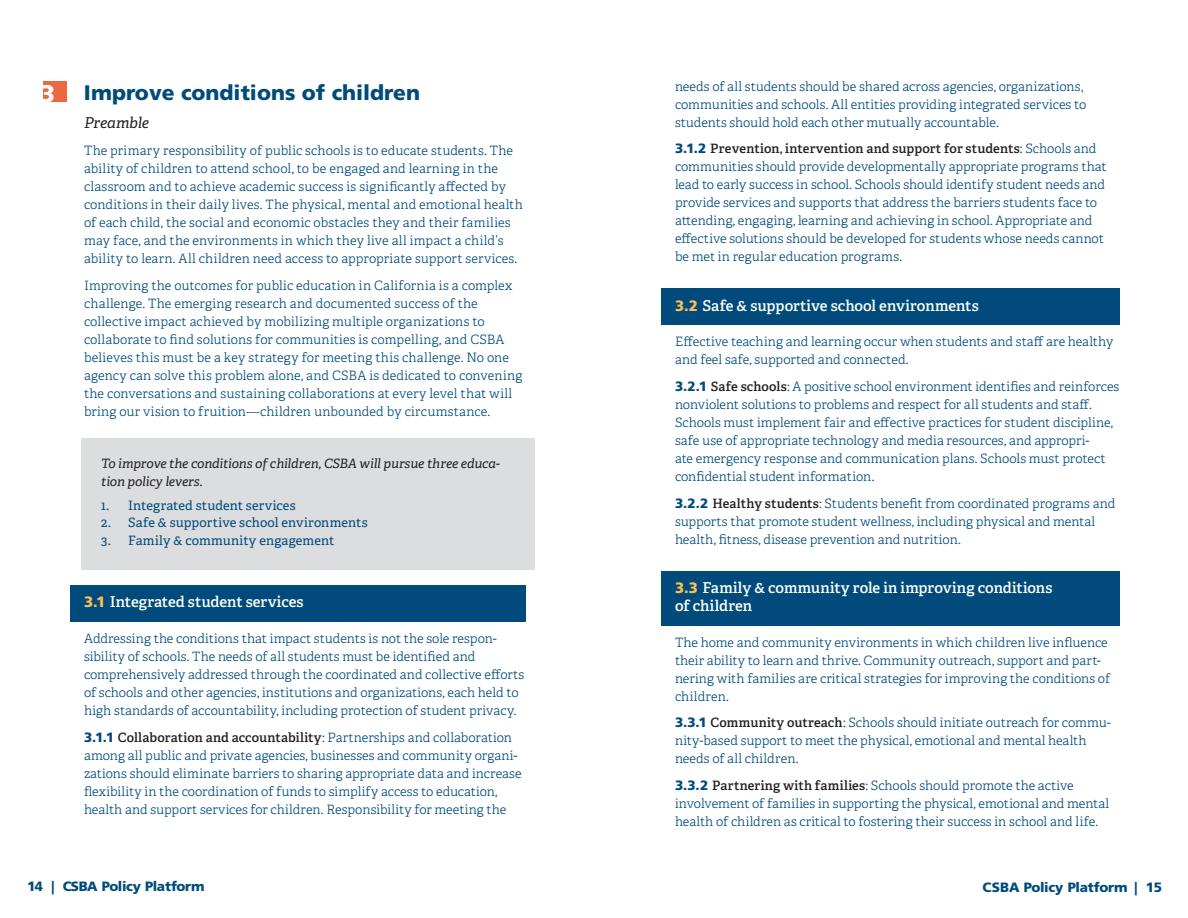
<style>
.page{position:relative;width:1188px;height:918px;background:#fff}
.page>*{position:absolute;margin:0;border:0;box-sizing:border-box;transform-origin:0 0}
.Header-print{font:900 24px "Frutiger LT Std";color:#fff}
.Subhead__Pillars{font:900 21px "Frutiger LT Std";color:#004b7b}
.Levers__shaded{font:600 15px/18px "Adelle";color:#fff}
.Indented_Italic_Subh{font:italic 15px "Adelle";letter-spacing:-.005em;color:#231f20}
.t1{font:900 13.5px "Frutiger LT Std";letter-spacing:-.025em;color:#004b7b}
._1_Indented_Body_Nes{font:300 12.9px/18px "Adelle";color:#004b7b}
.Indented_Body_2{font:300 12.9px/18px "Adelle";letter-spacing:.01em;color:#004b7b}
.t2{font:12.9px "Adelle";letter-spacing:.01em;color:#004b7b}
.Subhead_Italic{font:italic 12.9px/17.2px "Adelle";letter-spacing:-.01em;color:#231f20}
.s1{font-family:"Frutiger LT Std";font-weight:900;color:#fdbe56}
.s2{font-family:"Frutiger LT Std";font-weight:900;font-size:13.5px}
.s3{font-weight:600;color:#231f20}
</style>
<div class="page">
<div style="left:44px;top:81px;width:23px;height:21px;background:#eb6841"></div>
<div style="left:81px;top:438px;width:454px;height:132px;background:#dcdddf"></div>
<div style="left:662px;top:289px;width:458px;height:36px;background:#004b7b"></div>
<div style="left:662px;top:571px;width:458px;height:55px;background:#004b7b"></div>
<div style="left:70px;top:585px;width:456px;height:37px;background:#004b7b"></div>
<p class="Header-print" style="left:41px;top:80px;width:16px">3</p>
<p class="Subhead__Pillars" style="left:84px;top:80px;width:338px">Improve conditions of children</p>
<p class="Indented_Italic_Subh" style="left:84px;top:113px;width:67px">Preamble</p>
<p class="Indented_Body_2" style="left:84px;top:142px;width:440px">The primary responsibility of public schools is to educate students. The ability of children to attend school, to be engaged and learning in the classroom and to achieve academic success is significantly affected by conditions in their daily lives. The physical, mental and emotional health of each child, the social and economic obstacles they and their families may face, and the environments in which they live all impact a child’s ability to learn. All children need access to appropriate support services.</p>
<p class="Indented_Body_2" style="left:84px;top:276px;width:440px">Improving the outcomes for public education in California is a complex challenge. The emerging research and documented success of the collective impact achieved by mobilizing multiple organizations to collaborate to find solutions for communities is compelling, and CSBA believes this must be a key strategy for meeting this challenge. No one agency can solve this problem alone, and CSBA is dedicated to convening the conversations and sustaining collaborations at every level that will bring our vision to fruition—children unbounded by circumstance.</p>
<p class="Subhead_Italic" style="left:101px;top:455px;width:400px">To improve the conditions of children, CSBA will pursue three educa&shy;tion policy levers.</p>
<p class="t2" style="left:101px;top:497px;width:196px">1. Integrated student services</p>
<p class="t2" style="left:101px;top:514px;width:268px">2. Safe &amp; supportive school environments</p>
<p class="t2" style="left:101px;top:532px;width:235px">3. Family &amp; community engagement</p>
<p class="Levers__shaded" style="left:84px;top:593px;width:221px"><span class="s1">3.1</span> Integrated student services</p>
<p class="Indented_Body_2" style="left:84px;top:630px;width:442px">Addressing the conditions that impact students is not the sole respon&shy;sibility of schools. The needs of all students must be identified and comprehensively addressed through the coordinated and collective efforts of schools and other agencies, institutions and organizations, each held to high standards of accountability, including protection of student privacy.</p>
<p class="_1_Indented_Body_Nes" style="left:84px;top:728px;width:439px"><span class="s2">3.1.1</span> <span class="s3">Collaboration and accountability</span>: Partnerships and collaboration among all public and private agencies, businesses and community organi&shy;zations should eliminate barriers to sharing appropriate data and increase flexibility in the coordination of funds to simplify access to education, health and support services for children. Responsibility for meeting the</p>
<p class="_1_Indented_Body_Nes" style="left:675px;top:77px;width:413px">needs of all students should be shared across agencies, organizations, communities and schools. All entities providing integrated services to students should hold each other mutually accountable.</p>
<p class="_1_Indented_Body_Nes" style="left:675px;top:140px;width:433px"><span class="s2">3.1.2</span> <span class="s3">Prevention, intervention and support for students</span>: Schools and communities should provide developmentally appropriate programs that lead to early success in school. Schools should identify student needs and provide services and supports that address the barriers students face to attending, engaging, learning and achieving in school. Appropriate and effective solutions should be developed for students whose needs cannot be met in regular education programs.</p>
<p class="Levers__shaded" style="left:675px;top:297px;width:305px"><span class="s1">3.2</span> Safe &amp; supportive school environments</p>
<p class="Indented_Body_2" style="left:675px;top:333px;width:440px">Effective teaching and learning occur when students and staff are healthy and feel safe, supported and connected.</p>
<p class="_1_Indented_Body_Nes" style="left:675px;top:378px;width:446px"><span class="s2">3.2.1</span> <span class="s3">Safe schools</span>: A positive school environment identifies and reinforces nonviolent solutions to problems and respect for all students and staff.<br>Schools must implement fair and effective practices for student discipline, safe use of appropriate technology and media resources, and appropri-<br>ate emergency response and communication plans. Schools must protect confidential student information.</p>
<p class="_1_Indented_Body_Nes" style="left:675px;top:494px;width:442px"><span class="s2">3.2.2</span> <span class="s3">Healthy students</span>: Students benefit from coordinated programs and supports that promote student wellness, including physical and mental health, fitness, disease prevention and nutrition.</p>
<p class="Levers__shaded" style="left:675px;top:579px;width:379px"><span class="s1">3.3</span> Family &amp; community role in improving conditions of children</p>
<p class="Indented_Body_2" style="left:675px;top:634px;width:437px">The home and community environments in which children live influence their ability to learn and thrive. Community outreach, support and part&shy;nering with families are critical strategies for improving the conditions of children.</p>
<p class="_1_Indented_Body_Nes" style="left:675px;top:714px;width:437px"><span class="s2">3.3.1</span> <span class="s3">Community outreach</span>: Schools should initiate outreach for commu&shy;nity-based support to meet the physical, emotional and mental health needs of all children.</p>
<p class="_1_Indented_Body_Nes" style="left:675px;top:777px;width:436px"><span class="s2">3.3.2</span> <span class="s3">Partnering with families</span>: Schools should promote the active involvement of families in supporting the physical, emotional and mental health of children as critical to fostering their success in school and life.</p>
<p class="t1" style="left:27px;top:879px;width:179px">14 | CSBA Policy Platform</p>
<p class="t1" style="left:982px;top:879px;width:181px">CSBA Policy Platform | 15</p>
</div>
